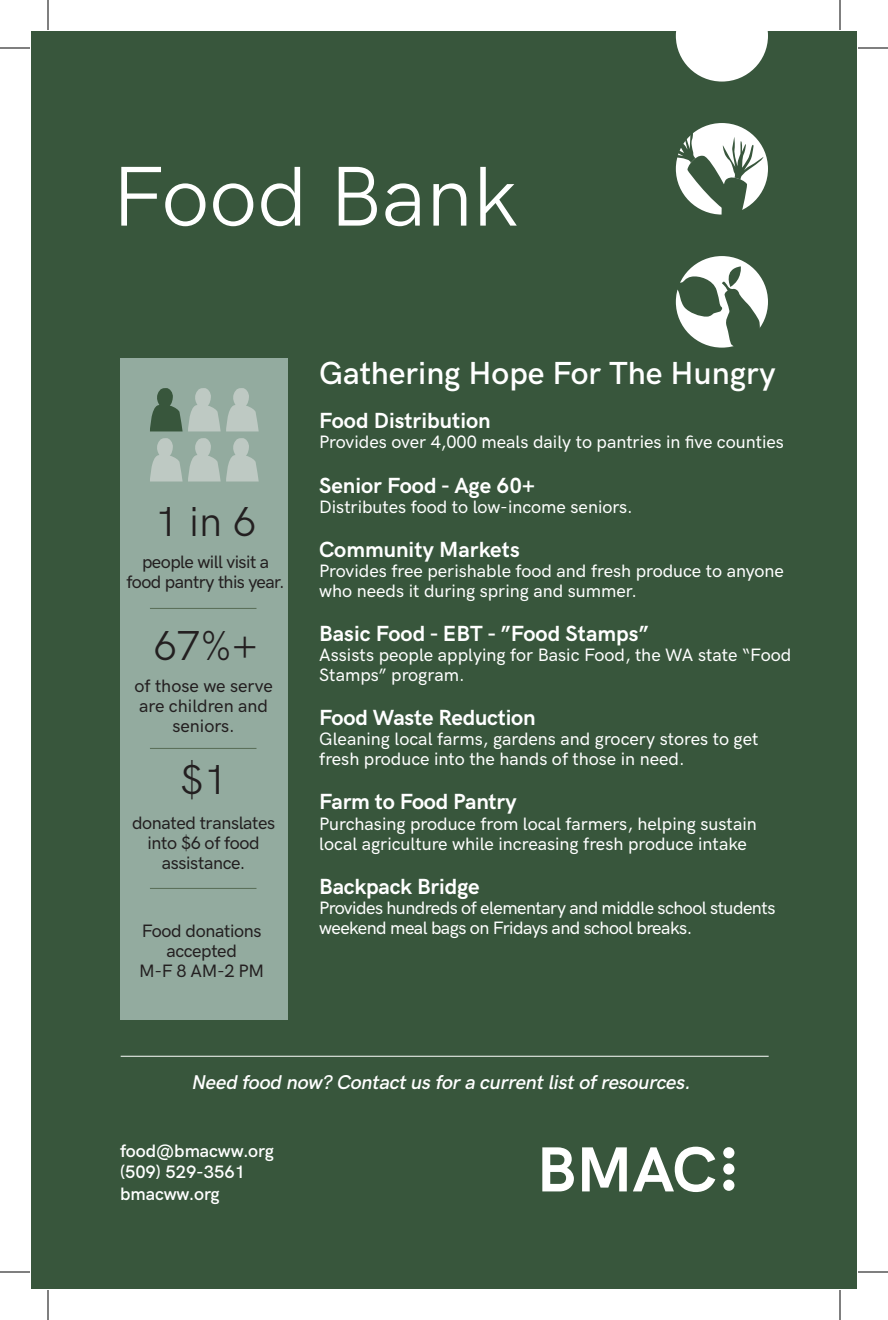
<style>
.page{position:relative;width:888px;height:1320px;background:#fff}
.page>*{position:absolute;margin:0;border:0;box-sizing:border-box;transform-origin:0 0}
.t1{font:85.2px "HK Grotesk";color:#fff}
.Body_copy{font:42px "HK Grotesk";color:#231f20}
.Paragraph_Header{font:600 32px "HK Grotesk";color:#fff}
.Body_copy-2{font:700 22px "HK Grotesk";letter-spacing:-.005em;color:#fff}
.Body_copy-3{font:italic 600 20px "HK Grotesk";color:#fff}
.Body_copy-4{font:500 18px/20px "HK Grotesk";color:#fff}
.Body_copy-5{font:500 18px/20px "HK Grotesk";letter-spacing:-.02em;color:#231f20;text-align:center}
.Body_copy-6{font:500 18px/20px "HK Grotesk";letter-spacing:-.03em;color:#fff}
.t2{font:600 18px "HK Grotesk";color:#fff}
.Body_copy-7{font:500 18px/20px "HK Grotesk";color:#231f20;text-align:center}
</style>
<div class="page">
<div style="left:30px;top:30px;width:828px;height:1260px;background:#38563c"></div>
<div style="left:121px;top:358px;width:167px;height:662px;background:#93ab9f"></div>
<svg style="left:542px;top:1147px;width:32px;height:44px"></svg>
<svg style="left:582px;top:1147px;width:45px;height:44px"></svg>
<svg style="left:633px;top:1147px;width:82px;height:45px"></svg>
<div style="left:723px;top:1147px;width:11px;height:11px;background:#fff;border-radius:50%"></div>
<div style="left:723px;top:1163px;width:11px;height:12px;background:#fff;border-radius:50%"></div>
<div style="left:723px;top:1180px;width:11px;height:11px;background:#fff;border-radius:50%"></div>
<svg style="left:150px;top:388px;width:109px;height:43px"></svg>
<svg style="left:150px;top:438px;width:109px;height:44px"></svg>
<hr style="left:150px;top:608px;width:107px;height:1px;background:#576c55">
<svg style="left:676px;top:30px;width:92px;height:52px"></svg>
<div style="left:676px;top:256px;width:92px;height:92px;background:#fff;border-radius:50%"></div>
<svg style="left:675px;top:266px;width:86px;height:82px"></svg>
<svg style="left:675px;top:123px;width:89px;height:92px"></svg>
<hr style="left:150px;top:748px;width:107px;height:1px;background:#576c55">
<hr style="left:150px;top:888px;width:107px;height:1px;background:#576c55">
<hr style="left:121px;top:1056px;width:648px;height:1px;background:#fff">
<hr style="left:0;top:48px;width:30px;height:1px;background:#000">
<hr style="left:858px;top:48px;width:30px;height:1px;background:#000">
<hr style="left:0;top:1272px;width:30px;height:1px;background:#000">
<hr style="left:858px;top:1272px;width:30px;height:1px;background:#000">
<hr style="left:48px;top:0;width:1px;height:30px;background:#000">
<hr style="left:48px;top:1290px;width:1px;height:30px;background:#000">
<hr style="left:840px;top:0;width:1px;height:30px;background:#000">
<hr style="left:840px;top:1290px;width:1px;height:30px;background:#000">
<p class="t1" style="left:112px;top:132px;width:408px">Food Bank</p>
<p class="Body_copy" style="left:155px;top:490px;width:103px">1 in 6</p>
<p class="Body_copy-5" style="left:127px;top:550px;width:160px">people will visit a food pantry this year.</p>
<p class="Body_copy" style="left:153px;top:614px;width:106px">67%+</p>
<p class="Body_copy-7" style="left:135px;top:675px;width:140px">of those we serve are children and seniors.</p>
<p class="Body_copy" style="left:180px;top:749px;width:49px">$1</p>
<p class="Body_copy-5" style="left:132px;top:811px;width:145px">donated translates into $6 of food assistance.</p>
<p class="Body_copy-5" style="left:139px;top:919px;width:127px">Food donations accepted<br>M-F 8 AM-2 PM</p>
<p class="Paragraph_Header" style="left:319px;top:349px;width:458px">Gathering Hope For The Hungry</p>
<p class="Body_copy-2" style="left:319px;top:404px;width:173px">Food Distribution</p>
<p class="Body_copy-4" style="left:319px;top:431px;width:466px">Provides over 4,000 meals daily to pantries in five counties</p>
<p class="Body_copy-2" style="left:319px;top:469px;width:217px">Senior Food - Age 60+</p>
<p class="Body_copy-4" style="left:319px;top:495px;width:315px">Distributes food to low-income seniors.</p>
<p class="Body_copy-2" style="left:319px;top:533px;width:202px">Community Markets</p>
<p class="Body_copy-4" style="left:319px;top:559px;width:466px">Provides free perishable food and fresh produce to anyone who needs it during spring and summer.</p>
<p class="Body_copy-2" style="left:319px;top:617px;width:331px">Basic Food - EBT - ”Food Stamps”</p>
<p class="Body_copy-4" style="left:319px;top:643px;width:474px">Assists people applying for Basic Food, the WA state “Food<br>Stamps” program.</p>
<p class="Body_copy-2" style="left:319px;top:701px;width:218px">Food Waste Reduction</p>
<p class="Body_copy-4" style="left:319px;top:728px;width:441px">Gleaning local farms, gardens and grocery stores to get fresh produce into the hands of those in need.</p>
<p class="Body_copy-2" style="left:319px;top:785px;width:199px">Farm to Food Pantry</p>
<p class="Body_copy-4" style="left:319px;top:812px;width:439px">Purchasing produce from local farmers, helping sustain local agriculture while increasing fresh produce intake</p>
<p class="Body_copy-2" style="left:319px;top:870px;width:162px">Backpack Bridge</p>
<p class="Body_copy-6" style="left:319px;top:896px;width:458px">Provides hundreds of elementary and middle school students weekend meal bags on Fridays and school breaks.</p>
<p class="Body_copy-3" style="left:191px;top:1067px;width:506px">Need food now? Contactusfora currentlistofresources.</p>
<p class="t2" style="left:120px;top:1137px;width:156px">food@bmacww.org</p>
<p class="t2" style="left:120px;top:1159px;width:127px">(509) 529-3561</p>
<p class="t2" style="left:120px;top:1180px;width:101px">bmacww.org</p>
</div>
